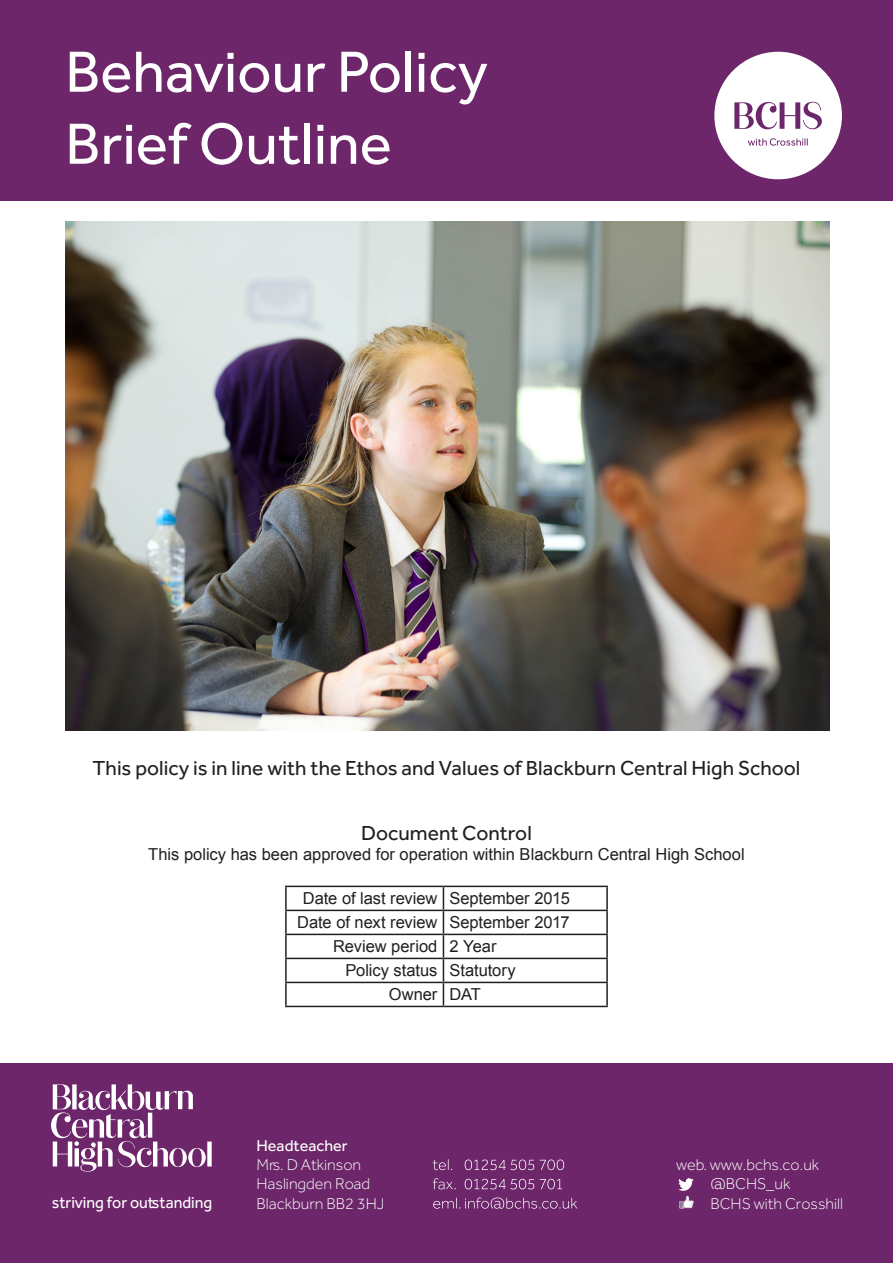
<style>
.page{position:relative;width:893px;height:1263px;background:#fff}
.page>*{position:absolute;margin:0;border:0;box-sizing:border-box;transform-origin:0 0}
.t1{font:60px "Effra";color:#fff}
.Body_Text{font:21px "Effra";color:#231f20}
.t2{font:16.8px "Effra";color:#fff;scale:.95 1}
.Body_Text-2{font:16.5px "Arial";color:#231f20}
.t3{font:300 16.2px/19.4px "Effra";color:#fff}
.t4{font:16.2px "Effra";color:#fff}
</style>
<div class="page">
<div style="left:0;top:0;width:893px;height:201px;background:#6c2669"></div>
<svg style="left:714px;top:52px;width:128px;height:127px"></svg>
<div style="left:0;top:1063px;width:893px;height:200px;background:#6c2669"></div>
<svg style="left:51px;top:1084px;width:161px;height:88px"></svg>
<svg style="left:678px;top:1178px;width:16px;height:30px"></svg>
<svg style="left:433px;top:1197px;width:144px;height:12px"></svg>
<svg style="left:433px;top:1178px;width:129px;height:11px"></svg>
<svg style="left:433px;top:1159px;width:131px;height:11px"></svg>
<hr style="left:285px;top:886px;width:158px;height:1px;background:#231f20">
<hr style="left:285px;top:887px;width:2px;height:23px;background:#231f20">
<hr style="left:443px;top:886px;width:165px;height:1px;background:#231f20">
<hr style="left:606px;top:887px;width:2px;height:23px;background:#231f20">
<hr style="left:285px;top:910px;width:158px;height:1px;background:#231f20">
<hr style="left:285px;top:911px;width:2px;height:23px;background:#231f20">
<hr style="left:443px;top:910px;width:165px;height:1px;background:#231f20">
<hr style="left:606px;top:911px;width:2px;height:23px;background:#231f20">
<hr style="left:285px;top:934px;width:158px;height:1px;background:#231f20">
<hr style="left:285px;top:935px;width:2px;height:23px;background:#231f20">
<hr style="left:443px;top:934px;width:165px;height:1px;background:#231f20">
<hr style="left:606px;top:935px;width:2px;height:23px;background:#231f20">
<hr style="left:285px;top:958px;width:158px;height:1px;background:#231f20">
<hr style="left:285px;top:959px;width:2px;height:23px;background:#231f20">
<hr style="left:443px;top:958px;width:165px;height:1px;background:#231f20">
<hr style="left:606px;top:959px;width:2px;height:23px;background:#231f20">
<hr style="left:285px;top:982px;width:158px;height:1px;background:#231f20">
<hr style="left:285px;top:983px;width:2px;height:23px;background:#231f20">
<hr style="left:443px;top:982px;width:165px;height:1px;background:#231f20">
<svg style="left:443px;top:887px;width:1px;height:119px"></svg>
<hr style="left:606px;top:983px;width:2px;height:23px;background:#231f20">
<hr style="left:285px;top:1006px;width:158px;height:1px;background:#231f20">
<hr style="left:443px;top:1006px;width:165px;height:1px;background:#231f20">
<img style="left:65px;top:221px;width:764px;height:510px">
<p class="t1" style="left:65px;top:37px;width:424px">Behaviour Policy</p>
<p class="t1" style="left:65px;top:109px;width:328px">Brief Outline</p>
<p class="Body_Text" style="left:93px;top:756px;width:709px">This policy is in line with the Ethos and Values of Blackburn Central High School</p>
<p class="Body_Text" style="left:361px;top:821px;width:172px">Document Control</p>
<p class="Body_Text-2" style="left:148px;top:843px;width:598px">This policy has been approved for operation within Blackburn Central High School</p>
<p class="Body_Text-2" style="left:303px;top:888px;width:136px">Date of last review</p>
<p class="Body_Text-2" style="left:449px;top:888px;width:122px">September 2015</p>
<p class="Body_Text-2" style="left:297px;top:912px;width:142px">Date of next review</p>
<p class="Body_Text-2" style="left:449px;top:912px;width:122px">September 2017</p>
<p class="Body_Text-2" style="left:333px;top:936px;width:106px">Review period</p>
<p class="Body_Text-2" style="left:449px;top:936px;width:49px">2 Year</p>
<p class="Body_Text-2" style="left:345px;top:960px;width:94px">Policy status</p>
<p class="Body_Text-2" style="left:449px;top:960px;width:68px">Statutory</p>
<p class="Body_Text-2" style="left:389px;top:984px;width:50px">Owner</p>
<p class="Body_Text-2" style="left:449px;top:984px;width:33px">DAT</p>
<p class="t2" style="left:52px;top:1193px;width:170px">striving for outstanding</p>
<p class="t4" style="left:256px;top:1136px;width:93px">Headteacher</p>
<p class="t3" style="left:256px;top:1155px;width:129px">Mrs. D Atkinson<br>Haslingden Road<br>Blackburn BB2 3HJ</p>
<p class="t3" style="left:710px;top:1155px;width:134px;text-indent:-34px">web. www.bchs.co.uk @BCHS_uk<br>BCHS with Crosshill</p>
</div>
